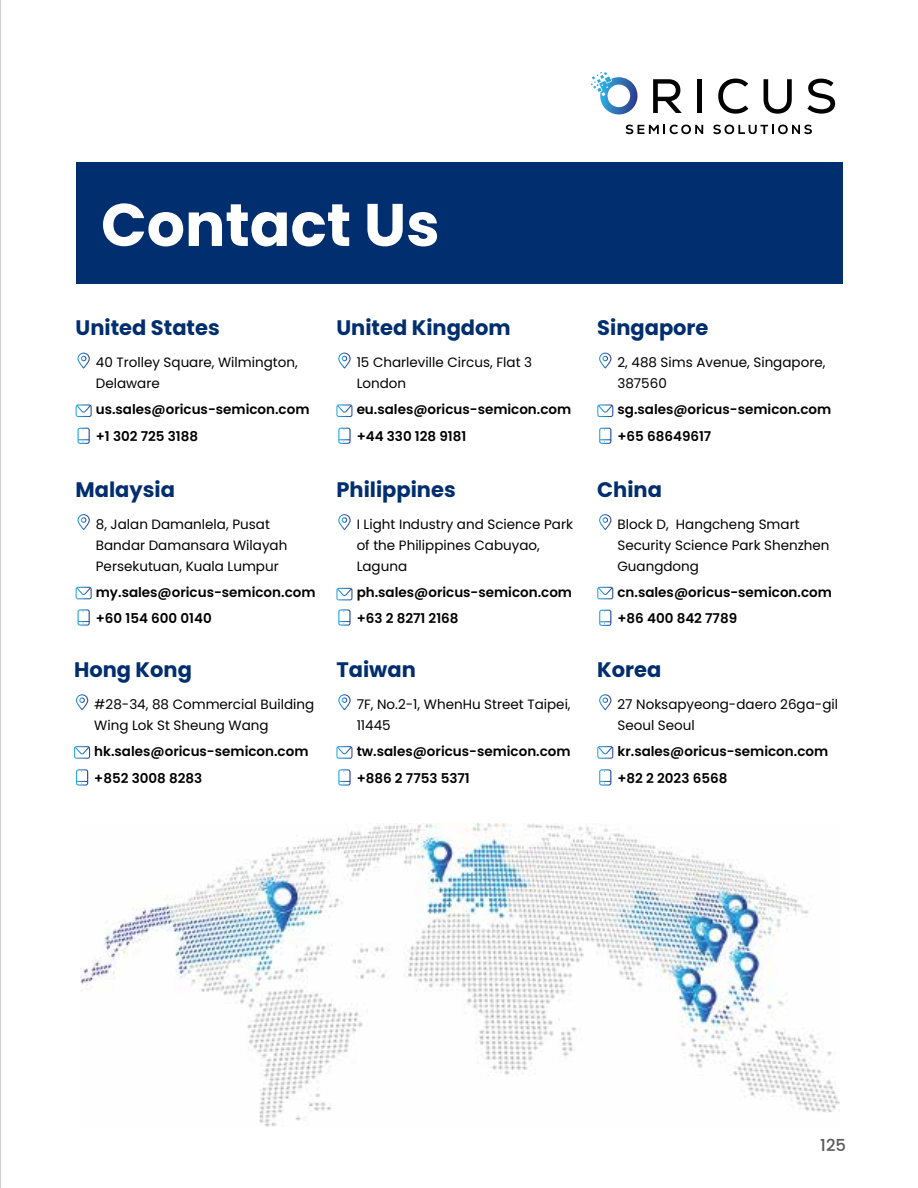
<style>
.page{position:relative;width:918px;height:1188px;background:#fff}
.page>*{position:absolute;margin:0;border:0;box-sizing:border-box;transform-origin:0 0}
.t1{font:700 60px "Poppins";color:#fff}
.t2{font:700 21px "Poppins";color:#002e6e}
.t3{font:500 16.5px "Poppins";color:#58595b}
.t4{font:13.5px/21px "Poppins";color:#000}
.t5{font:600 13.5px/26.4px "Poppins";color:#000}
</style>
<div class="page">
<hr style="left:0;top:0;width:1px;height:1188px;background:#9d9fa2">
<div style="left:76px;top:162px;width:766px;height:122px;background:#002e6e"></div>
<svg style="left:77px;top:353px;width:13px;height:16px"></svg>
<svg style="left:77px;top:514px;width:13px;height:16px"></svg>
<svg style="left:599px;top:514px;width:12px;height:16px"></svg>
<svg style="left:338px;top:353px;width:13px;height:16px"></svg>
<svg style="left:338px;top:694px;width:13px;height:16px"></svg>
<svg style="left:338px;top:514px;width:13px;height:16px"></svg>
<svg style="left:599px;top:353px;width:12px;height:16px"></svg>
<svg style="left:76px;top:694px;width:12px;height:16px"></svg>
<svg style="left:599px;top:694px;width:12px;height:16px"></svg>
<svg style="left:76px;top:404px;width:16px;height:13px"></svg>
<svg style="left:76px;top:587px;width:16px;height:12px"></svg>
<svg style="left:597px;top:587px;width:16px;height:12px"></svg>
<svg style="left:336px;top:404px;width:16px;height:13px"></svg>
<svg style="left:336px;top:746px;width:16px;height:13px"></svg>
<svg style="left:336px;top:588px;width:16px;height:12px"></svg>
<svg style="left:597px;top:404px;width:16px;height:13px"></svg>
<svg style="left:74px;top:746px;width:16px;height:13px"></svg>
<svg style="left:597px;top:746px;width:16px;height:13px"></svg>
<svg style="left:77px;top:428px;width:13px;height:16px"></svg>
<svg style="left:77px;top:609px;width:13px;height:17px"></svg>
<svg style="left:599px;top:610px;width:12px;height:16px"></svg>
<svg style="left:338px;top:609px;width:13px;height:17px"></svg>
<svg style="left:338px;top:428px;width:13px;height:16px"></svg>
<svg style="left:338px;top:769px;width:13px;height:17px"></svg>
<svg style="left:599px;top:428px;width:12px;height:16px"></svg>
<svg style="left:76px;top:769px;width:12px;height:17px"></svg>
<svg style="left:599px;top:769px;width:12px;height:17px"></svg>
<img style="left:80px;top:824px;width:759px;height:302px">
<svg style="left:591px;top:72px;width:47px;height:43px"></svg>
<svg style="left:653px;top:79px;width:29px;height:34px"></svg>
<div style="left:697px;top:79px;width:5px;height:34px;background:#010101"></div>
<svg style="left:718px;top:79px;width:30px;height:35px"></svg>
<svg style="left:764px;top:79px;width:28px;height:35px"></svg>
<svg style="left:807px;top:79px;width:28px;height:35px"></svg>
<svg style="left:626px;top:125px;width:77px;height:9px"></svg>
<svg style="left:713px;top:125px;width:99px;height:9px"></svg>
<h1 class="t1" style="left:101px;top:183px;width:340px">Contact Us</h1>
<h2 class="t2" style="left:76px;top:313px;width:146px">United States</h2>
<p class="t4" style="left:96px;top:352px;width:203px">40 Trolley Square, Wilmington,<br>Delaware</p>
<p class="t5" style="left:96px;top:397px;width:215px">us.sales@oricus-semicon.com +1 302 725 3188</p>
<h2 class="t2" style="left:76px;top:475px;width:101px">Malaysia</h2>
<p class="t4" style="left:96px;top:513px;width:193px">8, Jalan Damanlela, Pusat<br>Bandar Damansara Wilayah<br>Persekutuan, Kuala Lumpur</p>
<p class="t5" style="left:96px;top:579px;width:221px">my.sales@oricus-semicon.com +60 154 600 0140</p>
<h2 class="t2" style="left:74px;top:655px;width:120px">Hong Kong</h2>
<p class="t4" style="left:94px;top:693px;width:222px">#28-34, 88 Commercial Building<br>Wing Lok St Sheung Wang</p>
<p class="t5" style="left:94px;top:738px;width:216px">hk.sales@oricus-semicon.com +852 3008 8283</p>
<h2 class="t2" style="left:336px;top:313px;width:176px">United Kingdom</h2>
<p class="t4" style="left:357px;top:352px;width:177px">15 Charleville Circus, Flat 3<br>London</p>
<p class="t5" style="left:357px;top:397px;width:216px">eu.sales@oricus-semicon.com +44 330 128 9181</p>
<h2 class="t2" style="left:336px;top:475px;width:121px">Philippines</h2>
<p class="t4" style="left:357px;top:513px;width:218px">I Light Industry and Science Park of the Philippines Cabuyao,<br>Laguna</p>
<p class="t5" style="left:357px;top:579px;width:217px">ph.sales@oricus-semicon.com +63 2 8271 2168</p>
<h2 class="t2" style="left:336px;top:655px;width:81px">Taiwan</h2>
<p class="t4" style="left:357px;top:693px;width:216px">7F, No.2-1, WhenHu Street Taipei,<br>11445</p>
<p class="t5" style="left:357px;top:738px;width:216px">tw.sales@oricus-semicon.com +886 2 7753 5371</p>
<h2 class="t2" style="left:597px;top:313px;width:113px">Singapore</h2>
<p class="t4" style="left:617px;top:352px;width:209px">2, 488 Sims Avenue, Singapore,<br>387560</p>
<p class="t5" style="left:617px;top:397px;width:215px">sg.sales@oricus-semicon.com +65 68649617</p>
<h2 class="t2" style="left:597px;top:475px;width:66px">China</h2>
<p class="t4" style="left:617px;top:513px;width:214px">Block D, Hangcheng Smart<br>Security Science Park Shenzhen<br>Guangdong</p>
<p class="t5" style="left:617px;top:579px;width:216px">cn.sales@oricus-semicon.com +86 400 842 7789</p>
<h2 class="t2" style="left:597px;top:655px;width:66px">Korea</h2>
<p class="t4" style="left:617px;top:693px;width:222px">27 Noksapyeong-daero 26ga-gil<br>Seoul Seoul</p>
<p class="t5" style="left:617px;top:738px;width:212px">kr.sales@oricus-semicon.com +82 2 2023 6568</p>
<p class="t3" style="left:820px;top:1134px;width:27px">125</p>
</div>
